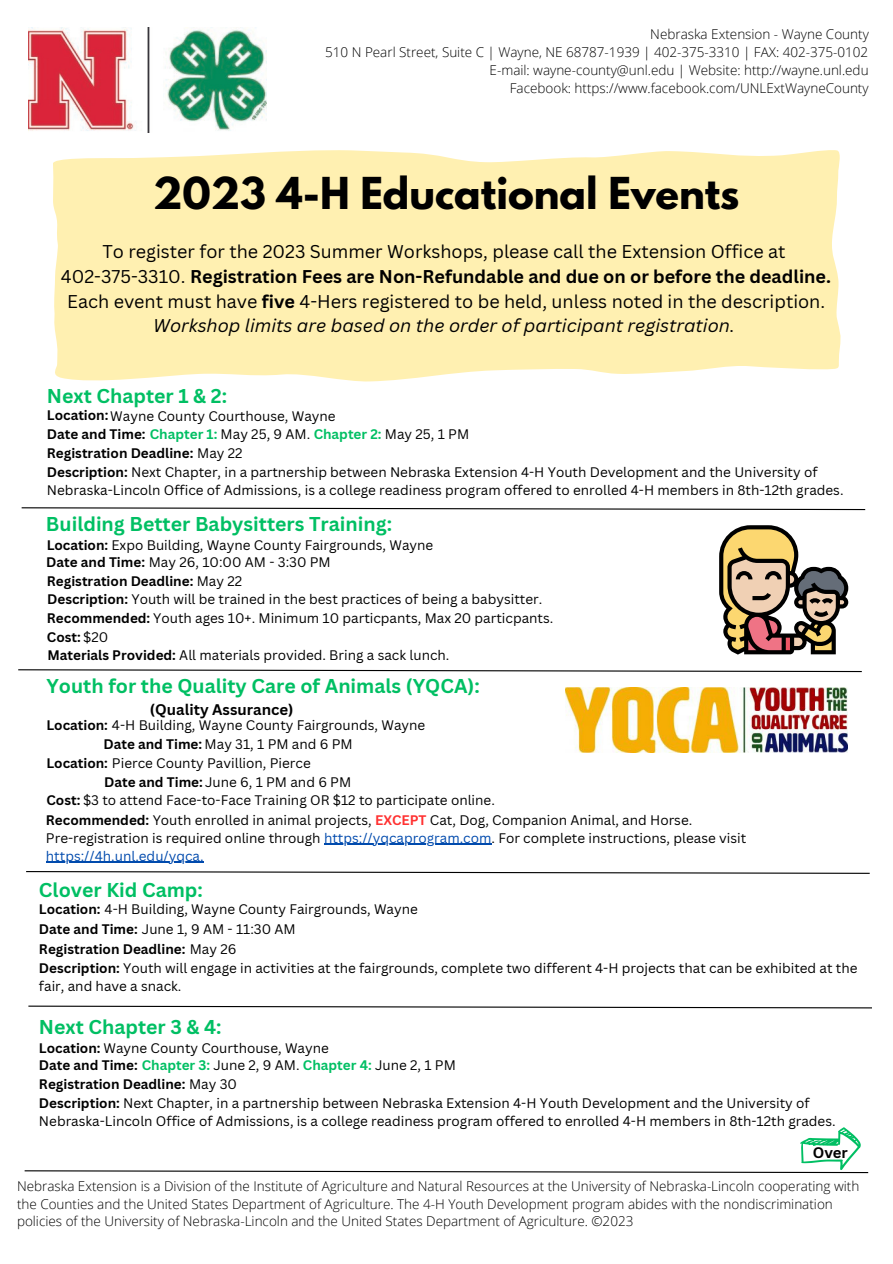
<style>
.page{position:relative;width:893px;height:1264px;background:#fff}
.page>*{position:absolute;margin:0;border:0;box-sizing:border-box;transform-origin:0 0}
.t1{font:700 39px "League Spartan";color:#000}
.t2{font:700 19.5px "Canva Sans";color:#00bf63}
.t3{font:18px/24.8px "Canva Sans";color:#000;text-align:center}
.t4{font:italic 18px "Canva Sans";color:#000}
.t5{font:700 15px "Canva Sans";color:#000}
.t6{font:700 14.85px "Canva Sans";color:#000}
.t7{font:13.5px/18px "Canva Sans";color:#000}
.t8{font:300 13.5px/18px "Open Sans";color:#000}
.t9{font:700 13.5px "Canva Sans";color:#000}
.s1{font-weight:700}
.s2{font-weight:700;color:#00bf63}
.s3{font-weight:400}
.s4{font-weight:700;color:#ff3131}
.s5{color:#004aad}
</style>
<div class="page">
<img style="left:28px;top:27px;width:238px;height:106px">
<div style="left:53px;top:150px;width:788px;height:232px;background:#fff0b1"></div>
<svg style="left:28px;top:1005px;width:844px;height:4px"></svg>
<svg style="left:24px;top:1127px;width:845px;height:46px"></svg>
<svg style="left:26px;top:871px;width:844px;height:3px"></svg>
<svg style="left:18px;top:669px;width:844px;height:3px"></svg>
<svg style="left:21px;top:507px;width:845px;height:3px"></svg>
<img style="left:565px;top:687px;width:282px;height:65px">
<svg style="left:719px;top:525px;width:129px;height:129px"></svg>
<hr style="left:324px;top:843px;width:167px;height:1px;background:#004aad">
<hr style="left:46px;top:861px;width:158px;height:1px;background:#004aad">
<p class="t8" style="left:650px;top:25px;width:220px">Nebraska Extension - Wayne County</p>
<p class="t8" style="left:325px;top:43px;width:544px">510 N Pearl Street, Suite C | Wayne, NE 68787-1939 | 402-375-3310 | FAX: 402-375-0102</p>
<p class="t8" style="left:489px;top:61px;width:380px">E-mail: wayne-county@unl.edu | Website: http://wayne.unl.edu</p>
<p class="t8" style="left:510px;top:79px;width:360px">Facebook: https://www.facebook.com/UNLExtWayneCounty</p>
<p class="t1" style="left:153px;top:173px;width:587px">2023 4-H Educational Events</p>
<p class="t3" style="left:102px;top:239px;width:684px">To register for the 2023 Summer Workshops, please call the Extension Office at</p>
<p class="t3" style="left:61px;top:263px;width:771px">402-375-3310. <span class="s1">Registration Fees are Non-Refundable and due on or before the deadline.<br></span>Each event must have <span class="s1">five</span> 4-Hers registered to be held, unless noted in the description.</p>
<p class="t4" style="left:153px;top:313px;width:583px">Workshop limits are based on the order of participant registration.</p>
<p class="t2" style="left:47px;top:382px;width:182px">Next Chapter 1 &amp; 2:</p>
<p class="t7" style="left:47px;top:406px;width:290px"><span class="s1">Location:</span>Wayne County Courthouse, Wayne</p>
<p class="t7" style="left:47px;top:425px;width:424px"><span class="s1">Date and Time:</span> <span class="s2">Chapter 1:</span> May 25, 9 AM. <span class="s2">Chapter 2:</span> May 25, 1 PM</p>
<p class="t9" style="left:47px;top:443px;width:197px">Registration Deadline: <span class="s3">May 22</span></p>
<p class="t7" style="left:47px;top:462px;width:798px"><span class="s1">Description:</span> Next Chapter, in a partnership between Nebraska Extension 4-H Youth Development and the University of<br>Nebraska-Lincoln Office of Admissions, is a college readiness program offered to enrolled 4-H members in 8th-12th grades.</p>
<p class="t2" style="left:46px;top:509px;width:347px">Building Better Babysitters Training:</p>
<p class="t7" style="left:47px;top:535px;width:388px"><span class="s1">Location:</span> Expo Building, Wayne County Fairgrounds, Wayne</p>
<p class="t7" style="left:46px;top:552px;width:286px"><span class="s1">Date and Time:</span> May 26, 10:00 AM - 3:30 PM</p>
<p class="t9" style="left:47px;top:571px;width:197px">Registration Deadline: <span class="s3">May 22</span></p>
<p class="t7" style="left:47px;top:590px;width:496px"><span class="s1">Description:</span> Youth will be trained in the best practices of being a babysitter.</p>
<p class="t7" style="left:47px;top:608px;width:508px"><span class="s1">Recommended:</span> Youth ages 10+. Minimum 10 particpants, Max 20 particpants.</p>
<p class="t9" style="left:47px;top:627px;width:63px">Cost: <span class="s3">$20</span></p>
<p class="t7" style="left:47px;top:646px;width:403px"><span class="s1">Materials Provided:</span> All materials provided. Bring a sack lunch.</p>
<p class="t2" style="left:46px;top:671px;width:435px">Youth for the Quality Care of Animals (YQCA):</p>
<p class="t5" style="left:150px;top:698px;width:145px">(Quality Assurance)</p>
<p class="t7" style="left:46px;top:753px;width:266px"><span class="s1">Location:</span> Pierce County Pavillion, Pierce</p>
<p class="t7" style="left:104px;top:772px;width:249px"><span class="s1">Date and Time:</span> June 6, 1 PM and 6 PM</p>
<p class="t7" style="left:46px;top:791px;width:450px"><span class="s1">Cost:</span> $3 to attend Face-to-Face Training OR $12 to participate online.</p>
<p class="t7" style="left:46px;top:810px;width:647px"><span class="s1">Recommended:</span> Youth enrolled in animal projects, <span class="s4">EXCEPT</span> Cat, Dog, Companion Animal, and Horse.</p>
<p class="t7" style="left:46px;top:828px;width:701px">Pre-registration is required online through <span class="s5">https://yqcaprogram.com</span>. For complete instructions, please visit <span class="s5">https://4h.unl.edu/yqca.</span></p>
<p class="t7" style="left:46px;top:716px;width:380px"><span class="s1">Location:</span> 4-H Building, Wayne County Fairgrounds, Wayne</p>
<p class="t7" style="left:103px;top:735px;width:251px"><span class="s1">Date and Time:</span> May 31, 1 PM and 6 PM</p>
<p class="t2" style="left:39px;top:875px;width:165px">Clover Kid Camp:</p>
<p class="t7" style="left:39px;top:899px;width:380px"><span class="s1">Location:</span> 4-H Building, Wayne County Fairgrounds, Wayne</p>
<p class="t7" style="left:39px;top:919px;width:258px"><span class="s1">Date and Time:</span> June 1, 9 AM - 11:30 AM</p>
<p class="t9" style="left:39px;top:939px;width:199px">Registration Deadline: <span class="s3">May 26</span></p>
<p class="t7" style="left:39px;top:959px;width:820px"><span class="s1">Description:</span> Youth will engage in activities at the fairgrounds, complete two different 4-H projects that can be exhibited at the fair, and have a snack.</p>
<p class="t2" style="left:39px;top:1012px;width:184px">Next Chapter 3 &amp; 4:</p>
<p class="t7" style="left:39px;top:1038px;width:291px"><span class="s1">Location:</span> Wayne County Courthouse, Wayne</p>
<p class="t7" style="left:39px;top:1056px;width:418px"><span class="s1">Date and Time:</span> <span class="s2">Chapter 3:</span> June 2, 9 AM. <span class="s2">Chapter 4:</span> June 2, 1 PM</p>
<p class="t9" style="left:39px;top:1074px;width:199px">Registration Deadline: <span class="s3">May 30</span></p>
<p class="t7" style="left:39px;top:1093px;width:798px"><span class="s1">Description:</span> Next Chapter, in a partnership between Nebraska Extension 4-H Youth Development and the University of<br>Nebraska-Lincoln Office of Admissions, is a college readiness program offered to enrolled 4-H members in 8th-12th grades.</p>
<p class="t6" style="left:812px;top:1142px;width:37px">Over</p>
<p class="t8" style="left:17px;top:1176px;width:843px">Nebraska Extension is a Division of the Institute of Agriculture and Natural Resources at the University of Nebraska-Lincoln cooperating with the Counties and the United States Department of Agriculture. The 4-H Youth Development program abides with the nondiscrimination policies of the University of Nebraska-Lincoln and the United States Department of Agriculture. ©2023</p>
</div>
